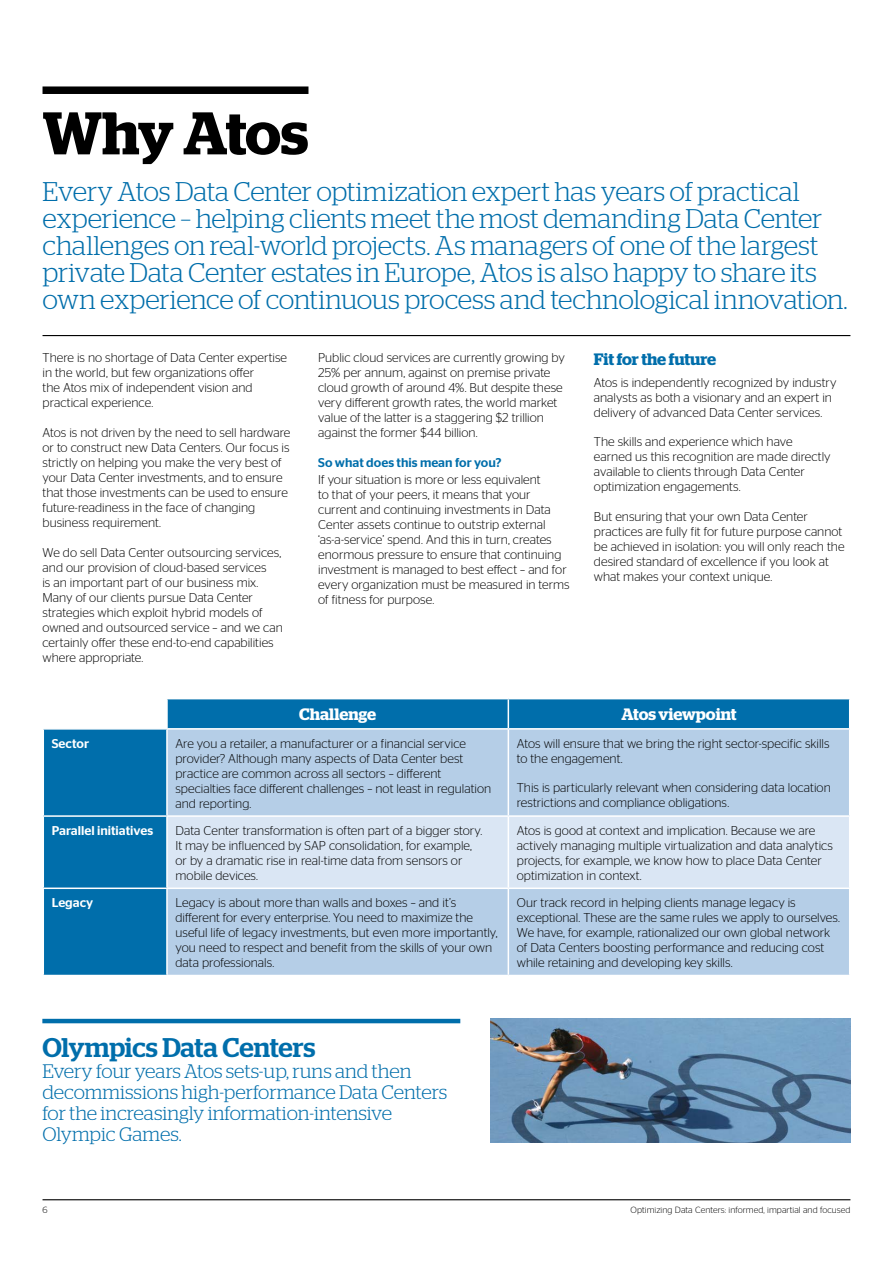
<style>
.page{position:relative;width:893px;height:1263px;background:#fff}
.page>*{position:absolute;margin:0;border:0;box-sizing:border-box;transform-origin:0 0}
.t1{font:600 60px "Stag";letter-spacing:-.02em;color:#000}
.t2{font:300 27px/27px "Stag";letter-spacing:-.005em;color:#006eab}
.t3{font:500 27px "Stag";letter-spacing:-.005em;color:#006eab}
.t4{font:300 19.5px/21px "Stag";color:#006eab}
.t5{font:600 16.5px "Stag";color:#fff}
.t6{font:600 16.5px "Stag";letter-spacing:-.005em;color:#006eab}
.t7{font:300 12.75px/15px "Stag Sans";color:#000}
.t8{font:500 12.75px "Stag Sans";color:#fff}
.t9{font:500 12.75px "Stag Sans";color:#006eab}
.t10{font:300 9px "Stag Sans";letter-spacing:.01em;color:#000}
</style>
<div class="page">
<hr style="left:43px;top:335px;width:807px;height:1px;background:#000">
<svg style="left:43px;top:699px;width:807px;height:276px;background:#97bfdd"></svg>
<hr style="left:43px;top:728px;width:124px;height:2px;background:#fff">
<hr style="left:43px;top:730px;width:1px;height:85px;background:#fff">
<hr style="left:167px;top:728px;width:341px;height:2px;background:#fff">
<hr style="left:508px;top:728px;width:342px;height:2px;background:#fff">
<hr style="left:508px;top:730px;width:1px;height:85px;background:#fff">
<hr style="left:849px;top:730px;width:1px;height:85px;background:#fff">
<hr style="left:43px;top:817px;width:1px;height:70px;background:#fff">
<hr style="left:508px;top:817px;width:1px;height:70px;background:#fff">
<hr style="left:849px;top:817px;width:1px;height:70px;background:#fff">
<hr style="left:43px;top:889px;width:1px;height:86px;background:#fff">
<hr style="left:508px;top:889px;width:1px;height:86px;background:#fff">
<hr style="left:849px;top:889px;width:1px;height:86px;background:#fff">
<div style="left:43px;top:86px;width:265px;height:8px;background:#000"></div>
<hr style="left:42px;top:1019px;width:418px;height:4px;background:#006eab">
<img style="left:490px;top:1019px;width:360px;height:123px">
<hr style="left:43px;top:1199px;width:807px;height:1px;background:#000">
<h1 class="t1" style="left:43px;top:98px;width:267px">Why Atos</h1>
<p class="t2" style="left:43px;top:178px;width:807px">Every Atos Data Center optimization expert has years of practical experience – helping clients meet the most demanding Data Center challenges on real-world projects. As managers of one of the largest private Data Center estates in Europe, Atos is also happy to share its own experience of continuous process and technological innovation.</p>
<p class="t7" style="left:43px;top:350px;width:246px">There is no shortage of Data Center expertise in the world, but few organizations offer<br>the Atos mix of independent vision and practical experience.</p>
<p class="t7" style="left:43px;top:425px;width:249px">Atos is not driven by the need to sell hardware or to construct new Data Centers. Our focus is strictly on helping you make the very best of your Data Center investments, and to ensure that those investments can be used to ensure future-readiness in the face of changing business requirement.</p>
<p class="t7" style="left:43px;top:545px;width:242px">We do sell Data Center outsourcing services, and our provision of cloud-based services<br>is an important part of our business mix.<br>Many of our clients pursue Data Center strategies which exploit hybrid models of owned and outsourced service – and we can certainly offer these end-to-end capabilities where appropriate.</p>
<p class="t7" style="left:318px;top:350px;width:248px">Public cloud services are currently growing by 25% per annum, against on premise private cloud growth of around 4%. But despite these very different growth rates, the world market value of the latter is a staggering $2 trillion against the former $44 billion.</p>
<p class="t9" style="left:318px;top:455px;width:185px">So what does this mean for you?</p>
<p class="t7" style="left:318px;top:472px;width:253px">If your situation is more or less equivalent<br>to that of your peers, it means that your current and continuing investments in Data Center assets continue to outstrip external ‘as-a-service’ spend. And this in turn, creates enormous pressure to ensure that continuing investment is managed to best effect – and for every organization must be measured in terms of fitness for purpose.</p>
<p class="t6" style="left:594px;top:350px;width:124px">Fit for the future</p>
<p class="t7" style="left:594px;top:374px;width:244px">Atos is independently recognized by industry analysts as both a visionary and an expert in delivery of advanced Data Center services.</p>
<p class="t7" style="left:594px;top:434px;width:238px">The skills and experience which have earned us this recognition are made directly available to clients through Data Center optimization engagements.</p>
<p class="t7" style="left:594px;top:509px;width:252px">But ensuring that your own Data Center practices are fully fit for future purpose cannot be achieved in isolation: you will only reach the desired standard of excellence if you look at what makes your context unique.</p>
<p class="t5" style="left:299px;top:705px;width:78px">Challenge</p>
<p class="t5" style="left:621px;top:705px;width:117px">Atos viewpoint</p>
<p class="t8" style="left:52px;top:736px;width:39px">Sector</p>
<p class="t7" style="left:175px;top:735px;width:317px">Are you a retailer, a manufacturer or a financial service provider? Although many aspects of Data Center best practice are common across all sectors – different specialties face different challenges – not least in regulation and reporting.</p>
<p class="t7" style="left:517px;top:735px;width:314px">Atos will ensure that we bring the right sector-specific skills to the engagement.</p>
<p class="t7" style="left:517px;top:780px;width:315px">This is particularly relevant when considering data location restrictions and compliance obligations.</p>
<p class="t8" style="left:52px;top:823px;width:103px">Parallel initiatives</p>
<p class="t7" style="left:175px;top:823px;width:308px">Data Center transformation is often part of a bigger story.<br>It may be influenced by SAP consolidation, for example, or by a dramatic rise in real-time data from sensors or mobile devices.</p>
<p class="t7" style="left:517px;top:823px;width:318px">Atos is good at context and implication. Because we are actively managing multiple virtualization and data analytics projects, for example, we know how to place Data Center optimization in context.</p>
<p class="t8" style="left:52px;top:895px;width:43px">Legacy</p>
<p class="t7" style="left:175px;top:895px;width:324px">Legacy is about more than walls and boxes – and it’s different for every enterprise. You need to maximize the useful life of legacy investments, but even more importantly, you need to respect and benefit from the skills of your own data professionals.</p>
<p class="t7" style="left:517px;top:895px;width:325px">Our track record in helping clients manage legacy is exceptional. These are the same rules we apply to ourselves.<br>We have, for example, rationalized our own global network of Data Centers boosting performance and reducing cost while retaining and developing key skills.</p>
<h2 class="t3" style="left:42px;top:1032px;width:274px">Olympics Data Centers</h2>
<h3 class="t4" style="left:42px;top:1061px;width:406px">Every four years Atos sets-up, runs and then decommissions high-performance Data Centers for the increasingly information-intensive Olympic Games.</h3>
<p class="t10" style="left:43px;top:1205px;width:7px">6</p>
<p class="t10" style="left:630px;top:1205px;width:221px">Optimizing Data Centers: informed, impartial and focused</p>
</div>
